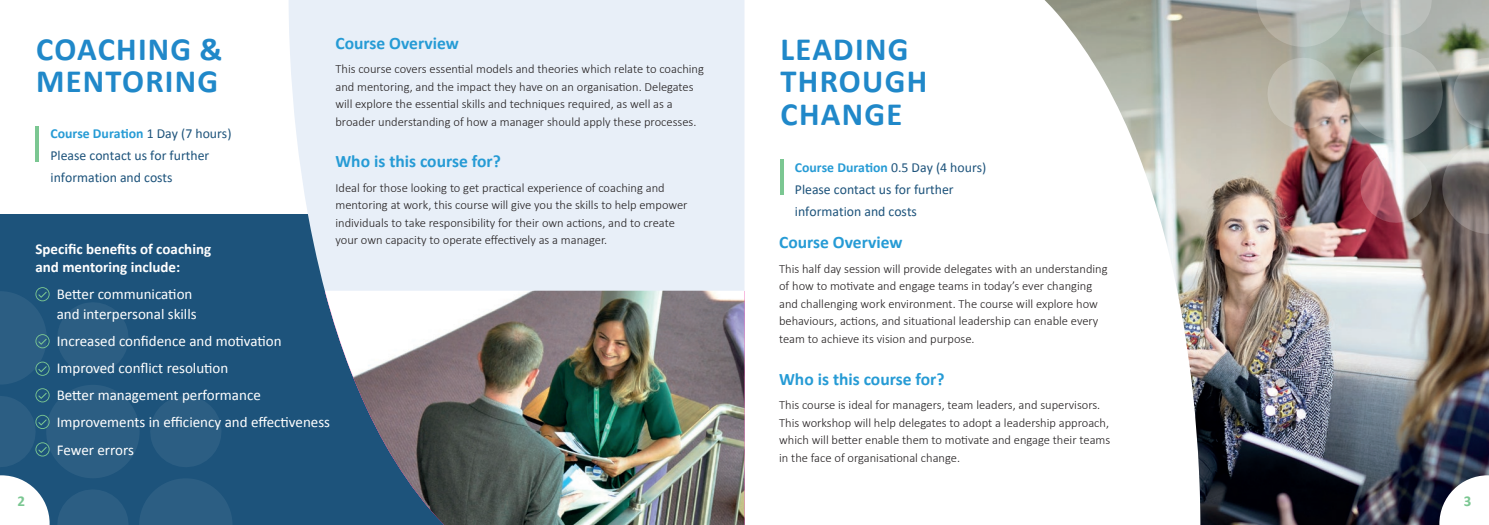
<style>
.page{position:relative;width:1489px;height:525px;background:#fff}
.page>*{position:absolute;margin:0;border:0;box-sizing:border-box;transform-origin:0 0}
.t1{font:700 32.5px/32.5px "Calibri";letter-spacing:.04em;color:#2088c9}
.t2{font:700 17.5px "Calibri";color:#269bd5}
.t3{font:15px/20px "Calibri";color:#fff}
.t4{font:700 15px/17.5px "Calibri";color:#fff}
.t5{font:700 15px "Calibri";color:#7bc792}
.t6{font:13.75px/22.1px "Calibri";color:#1d537b}
.t7{font:300 12.5px/17.5px "Calibri";color:#231f20}
.s1{font-weight:700;color:#269bd5}
</style>
<div class="page">
<img style="left:1200px;top:0;width:288px;height:524px">
<svg style="left:744px;top:0;width:456px;height:524px"></svg>
<div style="left:0;top:214px;width:510px;height:310px;background:#1d537b"></div>
<svg style="left:150px;top:396px;width:71px;height:71px"></svg>
<div style="left:46px;top:384px;width:94px;height:94px;background:#2c5e83;border-radius:50%"></div>
<svg style="left:139px;top:479px;width:93px;height:45px"></svg>
<div style="left:289px;top:0;width:455px;height:290px;background:#e8eff8"></div>
<img style="left:325px;top:290px;width:419px;height:234px">
<hr style="left:35px;top:126px;width:4px;height:35px;background:#7bc792">
<hr style="left:780px;top:160px;width:3px;height:35px;background:#7bc792">
<svg style="left:1439px;top:475px;width:49px;height:49px"></svg>
<svg style="left:1355px;top:0;width:80px;height:40px;background:#b8beba"></svg>
<svg style="left:1256px;top:0;width:93px;height:47px;background:#b3b7b1"></svg>
<svg style="left:1448px;top:53px;width:40px;height:80px;background:#949a97"></svg>
<svg style="left:1263px;top:53px;width:79px;height:80px;background:#b2a99d"></svg>
<svg style="left:1355px;top:147px;width:80px;height:80px;background:#ad7f85"></svg>
<svg style="left:1349px;top:47px;width:93px;height:93px;background:#9ca3a0"></svg>
<svg style="left:1441px;top:140px;width:47px;height:93px;background:#7e7976"></svg>
<svg style="left:0;top:287px;width:132px;height:237px"></svg>
<p class="t2" style="left:335px;top:32px;width:125px">Course Overview</p>
<p class="t7" style="left:335px;top:60px;width:370px">This course covers essential models and theories which relate to coaching and mentoring, and the impact they have on an organisation. Delegates will explore the essential skills and techniques required, as well as a broader understanding of how a manager should apply these processes.</p>
<p class="t2" style="left:335px;top:150px;width:167px">Who is this course for?</p>
<p class="t7" style="left:335px;top:178px;width:353px">Ideal for those looking to get practical experience of coaching and mentoring at work, this course will give you the skills to help empower individuals to take responsibility for their own actions, and to create your own capacity to operate effectively as a manager.</p>
<p class="t1" style="left:36px;top:33px;width:188px">COACHING &amp;<br>MENTORING</p>
<p class="t6" style="left:50px;top:122px;width:182px"><span class="s1">Course Duration</span> 1 Day (7 hours)<br>Please contact us for further information and costs</p>
<p class="t4" style="left:35px;top:240px;width:177px">Specific benefits of coaching and mentoring include:</p>
<p class="t3" style="left:57px;top:284px;width:141px">Better communication and interpersonal skills</p>
<p class="t3" style="left:57px;top:331px;width:226px">Increased confidence and motivation</p>
<p class="t3" style="left:57px;top:358px;width:173px">Improved conflict resolution</p>
<p class="t3" style="left:57px;top:385px;width:206px">Better management performance</p>
<p class="t3" style="left:57px;top:412px;width:275px">Improvements in efficiency and effectiveness</p>
<p class="t3" style="left:57px;top:439px;width:79px">Fewer errors</p>
<p class="t1" style="left:780px;top:33px;width:148px">LEADING<br>THROUGH<br>CHANGE</p>
<p class="t6" style="left:794px;top:156px;width:193px"><span class="s1">Course Duration</span> 0.5 Day (4 hours)<br>Please contact us for further information and costs</p>
<p class="t2" style="left:779px;top:231px;width:125px">Course Overview</p>
<p class="t7" style="left:779px;top:259px;width:330px">This half day session will provide delegates with an understanding of how to motivate and engage teams in today’s ever changing and challenging work environment. The course will explore how behaviours, actions, and situational leadership can enable every team to achieve its vision and purpose.</p>
<p class="t2" style="left:779px;top:367px;width:167px">Who is this course for?</p>
<p class="t7" style="left:779px;top:395px;width:332px">This course is ideal for managers, team leaders, and supervisors.<br>This workshop will help delegates to adopt a leadership approach, which will better enable them to motivate and engage their teams in the face of organisational change.</p>
<p class="t5" style="left:17px;top:491px;width:9px">2</p>
<p class="t5" style="left:1463px;top:491px;width:9px">3</p>
</div>
